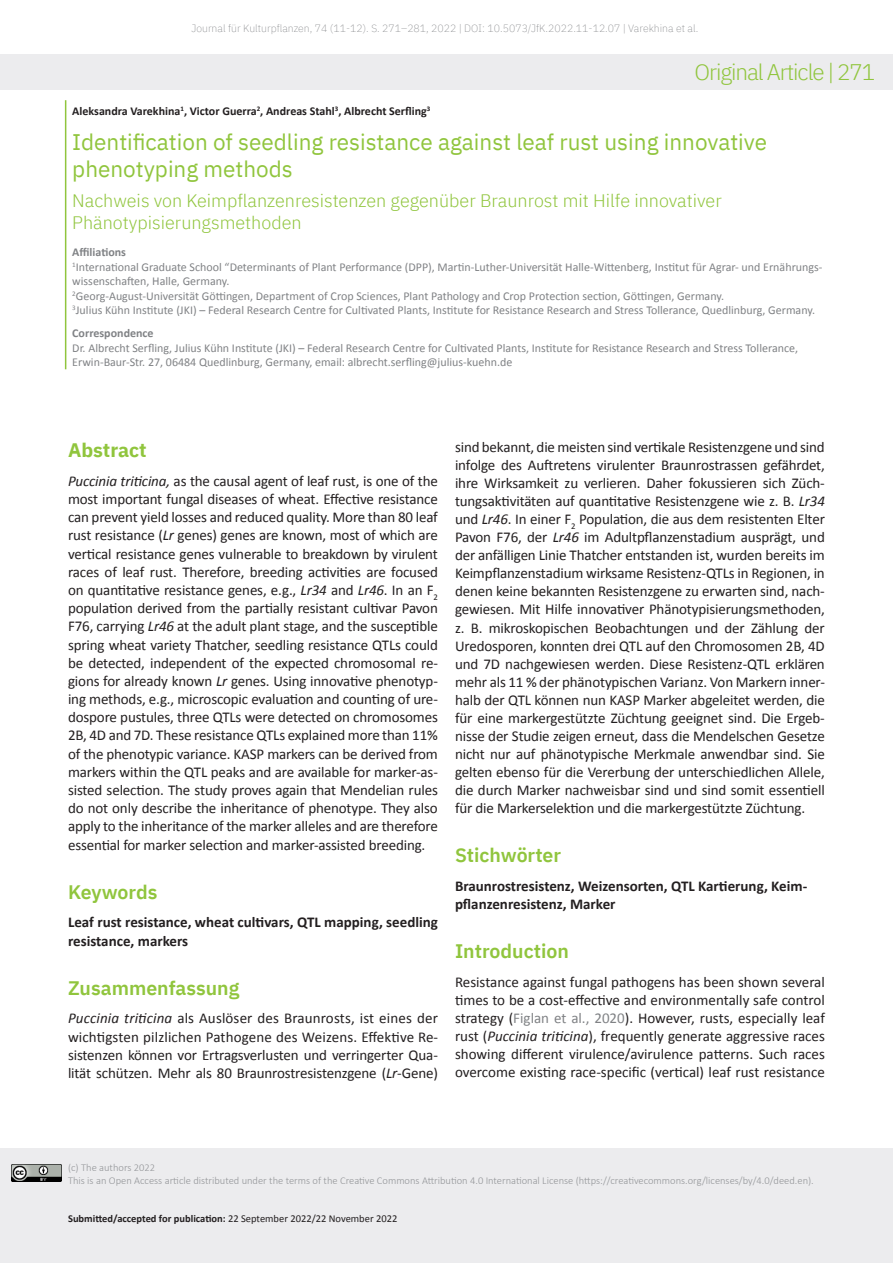
<style>
.page{position:relative;width:893px;height:1263px;background:#fff}
.page>*{position:absolute;margin:0;border:0;box-sizing:border-box;transform-origin:0 0}
.t1{font:22.5px/27.2px "IBM Plex Sans";color:#90c53d}
.t2{font:300 22.5px "IBM Plex Sans";letter-spacing:-.05em;color:#90c53d}
.t3{font:600 19.5px "IBM Plex Sans";color:#90c53d}
.t4{font:700 19.5px "IBM Plex Sans";color:#90c53d}
.t5{font:300 18px/21.8px "IBM Plex Sans";color:#90c53d}
.t6{font:15px/18.1px "Calibri";letter-spacing:-.01em;color:#231f20;text-align:justify}
.t7{font:700 15px/18.1px "Calibri";color:#231f20}
.t8{font:12px/14.5px "Calibri";color:#808285}
.t9{font:700 12px "Calibri";color:#231f20}
.t10{font:700 12px "Calibri";color:#808285}
.t11{font:300 10.5px/12.6px "Calibri";color:#939598}
.t12{font:200 10.5px "IBM Plex Sans";color:#808285}
.t13{font:700 10.5px "Calibri";color:#231f20}
.s1{font-weight:700}
.s2{font-style:italic}
.s3{color:#808285}
.s4{font-weight:400}
</style>
<div class="page">
<div style="left:0;top:54px;width:893px;height:35px;background:#ececee"></div>
<div style="left:0;top:1148px;width:893px;height:115px;background:#ececee"></div>
<img style="left:11px;top:1164px;width:51px;height:18px">
<hr style="left:65px;top:100px;width:1px;height:269px;background:#90c53d">
<p class="t12" style="left:191px;top:20px;width:508px">Journal für Kulturpflanzen, 74 (11-12). S. 271–281, 2022 | DOI: 10.5073/JfK.2022.11-12.07 | Varekhina et al.</p>
<h1 class="t2" style="left:695px;top:55px;width:182px">Original Article | 271</h1>
<p class="t9" style="left:72px;top:103px;width:360px">Aleksandra Varekhina<sup>1</sup>, Victor Guerra<sup>2</sup>, Andreas Stahl<sup>3</sup>, Albrecht Serfling<sup>3</sup></p>
<h1 class="t1" style="left:72px;top:127px;width:696px">Identification of seedling resistance against leaf rust using innovative phenotyping methods</h1>
<p class="t5" style="left:72px;top:189px;width:651px">Nachweis von Keimpflanzenresistenzen gegenüber Braunrost mit Hilfe innovativer<br>Phänotypisierungsmethoden</p>
<p class="t8" style="left:72px;top:245px;width:752px"><span class="s1">Affiliations<br></span><sup>1</sup>International Graduate School “Determinants of Plant Performance (DPP), Martin-Luther-Universität Halle-Wittenberg, Institut für Agrar- und Ernährungs&shy;wissenschaften, Halle, Germany.<br><sup>2</sup>Georg-August-Universität Göttingen, Department of Crop Sciences, Plant Pathology and Crop Protection section, Göttingen, Germany.<br><sup>3</sup>Julius Kühn Institute (JKI) – Federal Research Centre for Cultivated Plants, Institute for Resistance Research and Stress Tollerance, Quedlinburg, Germany.</p>
<p class="t10" style="left:72px;top:326px;width:83px">Correspondence</p>
<p class="t8" style="left:72px;top:341px;width:727px">Dr. Albrecht Serfling, Julius Kühn Institute (JKI) – Federal Research Centre for Cultivated Plants, Institute for Resistance Research and Stress Tollerance,<br>Erwin-Baur-Str. 27, 06484 Quedlinburg, Germany, email: albrecht.serfling@julius-kuehn.de</p>
<h2 class="t4" style="left:68px;top:435px;width:80px">Abstract</h2>
<p class="t6" style="left:68px;top:472px;width:371px"><span class="s2">Puccinia triticina,</span> as the causal agent of leaf rust, is one of the most important fungal diseases of wheat. Effective resistance can prevent yield losses and reduced quality. More than 80 leaf rust resistance (<span class="s2">Lr</span> genes) genes are known, most of which are vertical resistance genes vulnerable to breakdown by virulent races of leaf rust. Therefore, breeding activities are focused on quantitative resistance genes, e.g., <span class="s2">Lr34</span> and <span class="s2">Lr46</span>. In an F<sub>2 </sub>population derived from the partially resistant cultivar Pavon F76, carrying <span class="s2">Lr46</span> at the adult plant stage, and the susceptible spring wheat variety Thatcher, seedling resistance QTLs could be detected, independent of the expected chromosomal re&shy;gions for already known <span class="s2">Lr</span> genes. Using innovative phenotyp&shy;ing methods, e.g., microscopic evaluation and counting of ure&shy;dospore pustules, three QTLs were detected on chromosomes 2B, 4D and 7D. These resistance QTLs explained more than 11% of the phenotypic variance. KASP markers can be derived from markers within the QTL peaks and are available for marker-as&shy;sisted selection. The study proves again that Mendelian rules do not only describe the inheritance of phenotype. They also apply to the inheritance of the marker alleles and are therefore essential for marker selection and marker-assisted breeding.</p>
<h2 class="t3" style="left:68px;top:876px;width:91px">Keywords</h2>
<p class="t7" style="left:68px;top:913px;width:371px">Leaf rust resistance, wheat cultivars, QTL mapping, seedling resistance, markers</p>
<h2 class="t3" style="left:68px;top:972px;width:173px">Zusammenfassung</h2>
<p class="t6" style="left:68px;top:1009px;width:371px"><span class="s2">Puccinia triticina</span> als Auslöser des Braunrosts, ist eines der wichtigsten pilzlichen Pathogene des Weizens. Effektive Re&shy;sistenzen können vor Ertragsverlusten und verringerter Qua&shy;lität schützen. Mehr als 80 Braunrostresistenzgene (<span class="s2">Lr</span>-Gene)</p>
<p class="t6" style="left:455px;top:438px;width:371px">sind bekannt, die meisten sind vertikale Resistenzgene und sind infolge des Auftretens virulenter Braunrostrassen gefährdet, ihre Wirksamkeit zu verlieren. Daher fokussieren sich Züch&shy;tungsaktivitäten auf quantitative Resistenzgene wie z. B. <span class="s2">Lr34 </span>und <span class="s2">Lr46</span>. In einer F<sub>2</sub> Population, die aus dem resistenten Elter Pavon F76, der <span class="s2">Lr46</span> im Adultpflanzenstadium ausprägt, und der anfälligen Linie Thatcher entstanden ist, wurden bereits im Keimpflanzenstadium wirksame Resistenz-QTLs in Regionen, in denen keine bekannten Resistenzgene zu erwarten sind, nach&shy;gewiesen. Mit Hilfe innovativer Phänotypisierungsmethoden, z. B. mikroskopischen Beobachtungen und der Zählung der Uredosporen, konnten drei QTL auf den Chromosomen 2B, 4D und 7D nachgewiesen werden. Diese Resistenz-QTL erklären mehr als 11 % der phänotypischen Varianz. Von Markern inner&shy;halb der QTL können nun KASP Marker abgeleitet werden, die für eine markergestützte Züchtung geeignet sind. Die Ergeb&shy;nisse der Studie zeigen erneut, dass die Mendelschen Gesetze nicht nur auf phänotypische Merkmale anwendbar sind. Sie gelten ebenso für die Vererbung der unterschiedlichen Allele, die durch Marker nachweisbar sind und sind somit essentiell für die Markerselektion und die markergestützte Züchtung.</p>
<h2 class="t3" style="left:455px;top:840px;width:108px">Stichwörter</h2>
<p class="t7" style="left:455px;top:877px;width:354px">Braunrostresistenz, Weizensorten, QTL Kartierung, Keim&shy;pflanzenresistenz, Marker</p>
<h2 class="t3" style="left:455px;top:936px;width:115px">Introduction</h2>
<p class="t6" style="left:455px;top:973px;width:371px">Resistance against fungal pathogens has been shown several times to be a cost-effective and environmentally safe control strategy (<span class="s3">Figlan et al., 2020</span>). However, rusts, especially leaf rust (<span class="s2">Puccinia triticina</span>), frequently generate aggressive races showing different virulence/avirulence patterns. Such races overcome existing race-specific (vertical) leaf rust resistance</p>
<p class="t11" style="left:68px;top:1161px;width:747px">(c) The authors 2022<br>This is an Open Access article distributed under the terms of the Creative Commons Attribution 4.0 International License (https://creativecommons.org/licenses/by/4.0/deed.en).</p>
<p class="t13" style="left:68px;top:1211px;width:331px">Submitted/accepted for publication: <span class="s4">22 September 2022/22 November 2022</span></p>
</div>
